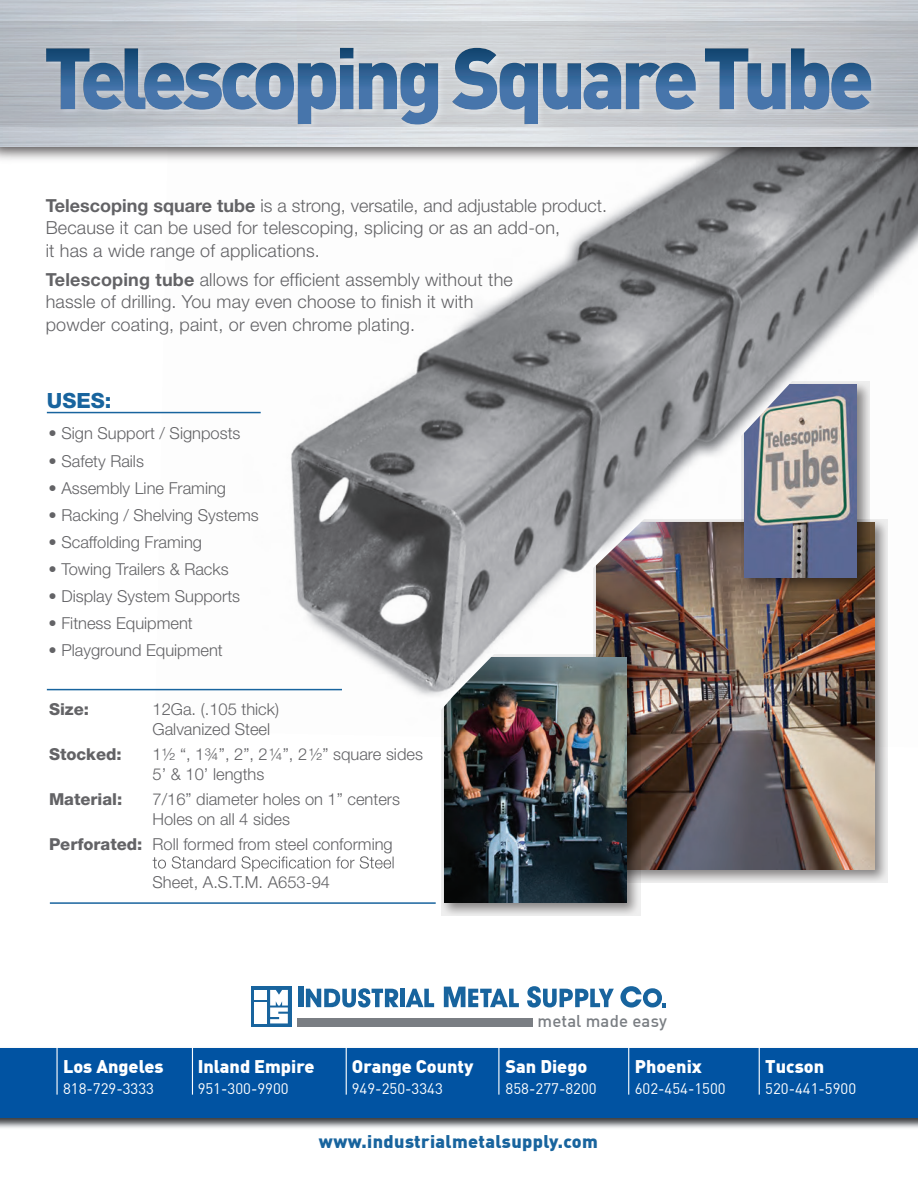
<style>
.page{position:relative;width:918px;height:1188px;background:#fff}
.page>*{position:absolute;margin:0;border:0;box-sizing:border-box;transform-origin:0 0}
.t1{font:800 21px "Helvetica Neue";color:#18649e}
.t2{font:300 18px/22.5px "Helvetica Neue";letter-spacing:.01em;color:#636366}
.t3{font:900 18px "DIN";color:#fff}
.t4{font:900 18px "DIN";letter-spacing:.02em;color:#18649e}
.t5{font:500 16.8px "DIN";letter-spacing:.01em;color:#7a7e83}
.t6{font:300 16.5px/19.5px "Helvetica Neue";color:#636366}
.t7{font:800 16.5px "Helvetica Neue";color:#636366}
.t8{font:15px "DIN";color:#fff}
.s1{font-weight:700}
.s2{font-weight:800}
</style>
<div class="page">
<svg style="left:640px;top:748px;width:248px;height:135px;background:#bfbdbd"></svg>
<img style="left:640px;top:748px;width:234px;height:121px">
<svg style="left:441px;top:748px;width:199px;height:168px;background:#948f8c"></svg>
<img style="left:444px;top:748px;width:182px;height:154px">
<img style="left:155px;top:215px;width:763px;height:533px">
<div style="left:251px;top:987px;width:40px;height:40px;background:#18649e"></div>
<div style="left:255px;top:990px;width:12px;height:10px;background:#fff"></div>
<div style="left:255px;top:1002px;width:12px;height:22px;background:#fff"></div>
<svg style="left:270px;top:990px;width:18px;height:33px"></svg>
<div style="left:298px;top:987px;width:5px;height:20px;background:#18649e"></div>
<svg style="left:306px;top:988px;width:93px;height:20px"></svg>
<div style="left:400px;top:989px;width:5px;height:18px;background:#18649e"></div>
<svg style="left:406px;top:989px;width:28px;height:18px"></svg>
<svg style="left:444px;top:987px;width:75px;height:20px"></svg>
<svg style="left:527px;top:986px;width:87px;height:22px"></svg>
<svg style="left:620px;top:986px;width:46px;height:22px"></svg>
<div style="left:297px;top:1019px;width:236px;height:8px;background:#7a7e83"></div>
<hr style="left:47px;top:412px;width:214px;height:1px;background:#18649e">
<hr style="left:47px;top:689px;width:295px;height:1px;background:#18649e">
<hr style="left:50px;top:902px;width:386px;height:2px;background:#18649e">
<svg style="left:153px;top:856px;width:241px;height:16px"></svg>
<img style="left:0;top:1118px;width:918px;height:10px">
<div style="left:0;top:1048px;width:918px;height:70px;background:#0153a2"></div>
<hr style="left:759px;top:1045px;width:1px;height:50px;background:#fff">
<hr style="left:56px;top:1045px;width:2px;height:50px;background:#fff">
<hr style="left:192px;top:1045px;width:1px;height:50px;background:#fff">
<hr style="left:346px;top:1045px;width:1px;height:50px;background:#fff">
<hr style="left:498px;top:1045px;width:1px;height:50px;background:#fff">
<hr style="left:628px;top:1045px;width:1px;height:50px;background:#fff">
<img style="left:0;top:146px;width:918px;height:69px">
<svg style="left:0;top:21px;width:918px;height:106px;background:#c1c5ca"></svg>
<svg style="left:46px;top:48px;width:825px;height:77px;background:#889fb9"></svg>
<p class="t2" style="left:46px;top:194px;width:563px"><span class="s1">Telescoping square tube</span> is a strong, versatile, and adjustable product.<br>Because it can be used for telescoping, splicing or as an add-on,<br>it has a wide range of applications.</p>
<p class="t2" style="left:46px;top:268px;width:469px"><span class="s1">Telescoping tube</span> allows for efficient assembly without the hassle of drilling. You may even choose to finish it with powder coating, paint, or even chrome plating.</p>
<p class="t1" style="left:47px;top:388px;width:66px">USES:</p>
<p class="t6" style="left:49px;top:423px;width:193px">• Sign Support / Signposts</p>
<p class="t6" style="left:49px;top:451px;width:97px">• Safety Rails</p>
<p class="t6" style="left:49px;top:478px;width:179px">• Assembly Line Framing</p>
<p class="t6" style="left:49px;top:505px;width:212px">• Racking / Shelving Systems</p>
<p class="t6" style="left:49px;top:532px;width:155px">• Scaffolding Framing</p>
<p class="t6" style="left:49px;top:559px;width:182px">• Towing Trailers &amp; Racks</p>
<p class="t6" style="left:49px;top:586px;width:193px">• Display System Supports</p>
<p class="t6" style="left:49px;top:613px;width:146px">• Fitness Equipment</p>
<p class="t6" style="left:49px;top:640px;width:176px">• Playground Equipment</p>
<p class="t7" style="left:49px;top:699px;width:42px">Size:</p>
<p class="t6" style="left:153px;top:699px;width:128px">12Ga. (.105 thick)<br>Galvanized Steel</p>
<p class="t7" style="left:49px;top:744px;width:74px">Stocked:</p>
<p class="t6" style="left:153px;top:744px;width:272px">1½ “, 1¾”, 2”, 2¼”, 2½” square sides<br>5’ &amp; 10’ lengths</p>
<p class="t7" style="left:49px;top:790px;width:75px">Material:</p>
<p class="t6" style="left:153px;top:789px;width:249px">7/16” diameter holes on 1” centers<br>Holes on all 4 sides</p>
<p class="t6" style="left:49px;top:834px;width:345px"><span class="s2">Perforated:</span> Roll formed from steel conforming</p>
<p class="t6" style="left:153px;top:872px;width:179px">Sheet, A.S.T.M. A653-94</p>
<p class="t3" style="left:63px;top:1054px;width:102px">Los Angeles</p>
<p class="t8" style="left:63px;top:1079px;width:93px">818-729-3333</p>
<p class="t3" style="left:198px;top:1054px;width:118px">Inland Empire</p>
<p class="t8" style="left:198px;top:1079px;width:93px">951-300-9900</p>
<p class="t3" style="left:352px;top:1054px;width:123px">Orange County</p>
<p class="t8" style="left:352px;top:1079px;width:93px">949-250-3343</p>
<p class="t5" style="left:538px;top:1010px;width:131px">metal made easy</p>
<p class="t3" style="left:506px;top:1054px;width:83px">San Diego</p>
<p class="t8" style="left:506px;top:1079px;width:93px">858-277-8200</p>
<p class="t3" style="left:635px;top:1054px;width:69px">Phoenix</p>
<p class="t8" style="left:635px;top:1079px;width:93px">602-454-1500</p>
<p class="t4" style="left:319px;top:1130px;width:281px">www.industrialmetalsupply.com</p>
<p class="t3" style="left:765px;top:1054px;width:60px">Tucson</p>
<p class="t8" style="left:765px;top:1079px;width:93px">520-441-5900</p>
</div>
